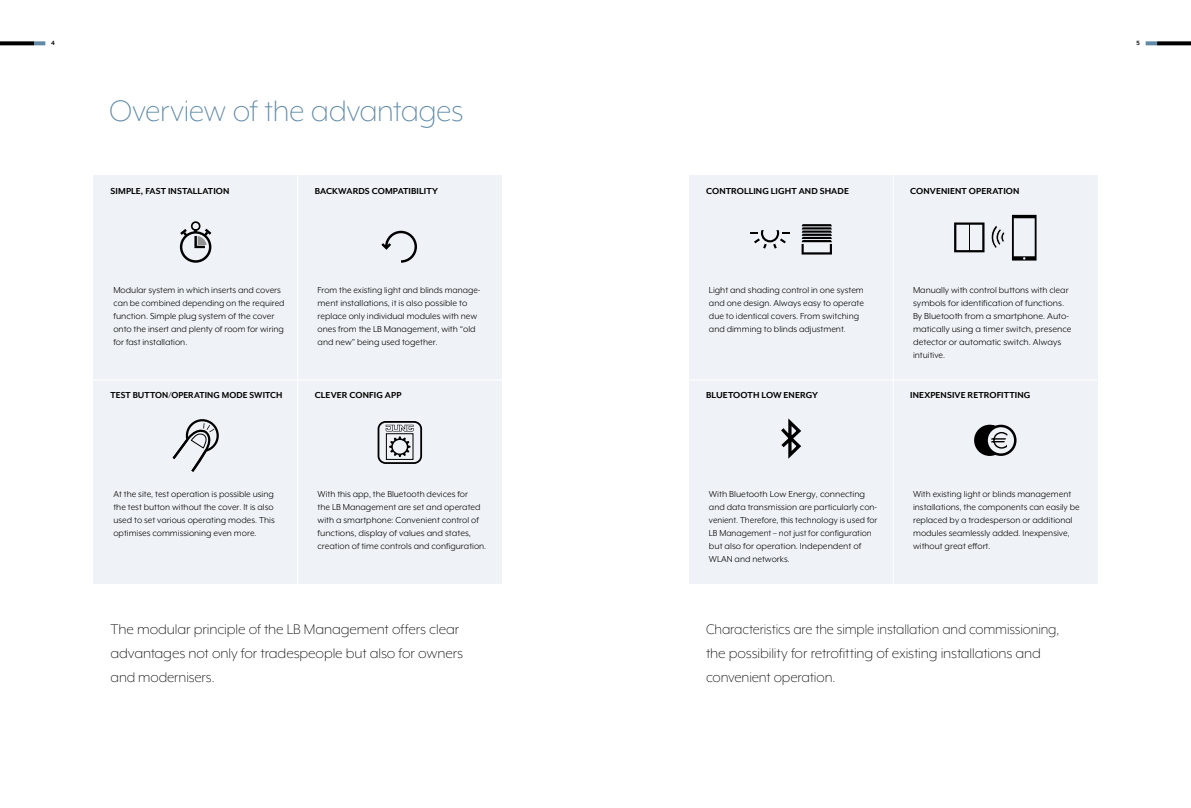
<style>
.page{position:relative;width:1191px;height:808px;background:#fff}
.page>*{position:absolute;margin:0;border:0;box-sizing:border-box;transform-origin:0 0}
.t1{font:300 34px "Mr Eaves XL Mod OT";letter-spacing:-.01em;color:#618aa7}
.t2{font:300 16px/24px "Mr Eaves XL Mod OT";letter-spacing:-.005em;color:#000}
.t3{font:10px/13px "Mr Eaves XL Mod OT";color:#000}
.t4{font:700 10px "Mr Eaves XL Mod OT";letter-spacing:.01em;color:#000}
.t5{font:700 7px "Mr Eaves XL Mod OT";color:#000}
</style>
<div class="page">
<div style="left:689px;top:176px;width:408px;height:408px;background:#eff3f7"></div>
<hr style="left:892px;top:176px;width:1px;height:408px;background:#fff">
<hr style="left:689px;top:379px;width:408px;height:1px;background:#fff">
<div style="left:94px;top:176px;width:408px;height:408px;background:#eff3f7"></div>
<hr style="left:297px;top:176px;width:1px;height:408px;background:#fff">
<hr style="left:94px;top:379px;width:408px;height:1px;background:#fff">
<svg style="left:180px;top:229px;width:31px;height:34px"></svg>
<div style="left:191px;top:221px;width:9px;height:10px;border:2px solid #000;border-radius:50%"></div>
<div style="left:386px;top:433px;width:27px;height:27px;border:1px solid #000"></div>
<svg style="left:386px;top:425px;width:27px;height:32px"></svg>
<div style="left:377px;top:421px;width:45px;height:43px;border:2px solid #000;border-radius:7px"></div>
<svg style="left:750px;top:230px;width:39px;height:19px"></svg>
<svg style="left:801px;top:224px;width:31px;height:31px"></svg>
<svg style="left:954px;top:222px;width:30px;height:30px"></svg>
<svg style="left:991px;top:215px;width:45px;height:46px"></svg>
<svg style="left:781px;top:418px;width:21px;height:41px"></svg>
<svg style="left:974px;top:424px;width:33px;height:32px"></svg>
<div style="left:985px;top:425px;width:31px;height:31px;border:3px solid #000;border-radius:50%"></div>
<svg style="left:381px;top:230px;width:36px;height:33px"></svg>
<svg style="left:172px;top:419px;width:47px;height:53px"></svg>
<svg style="left:1145px;top:41px;width:12px;height:4px"></svg>
<svg style="left:34px;top:41px;width:11px;height:4px"></svg>
<svg style="left:1157px;top:41px;width:34px;height:4px"></svg>
<svg style="left:0;top:41px;width:34px;height:4px"></svg>
<p class="t5" style="left:51px;top:40px;width:5px">4</p>
<p class="t5" style="left:1136px;top:40px;width:5px">5</p>
<h1 class="t1" style="left:109px;top:94px;width:356px">Overview of the advantages</h1>
<p class="t4" style="left:111px;top:186px;width:120px">SIMPLE, FAST INSTALLATION</p>
<p class="t4" style="left:315px;top:186px;width:125px">BACKWARDS COMPATIBILITY</p>
<p class="t3" style="left:113px;top:283px;width:173px">Modular system in which inserts and covers can be combined depending on the required function. Simple plug system of the cover onto the insert and plenty of room for wiring for fast installation.</p>
<p class="t3" style="left:317px;top:283px;width:164px">From the existing light and blinds manage&shy;ment installations, it is also possible to replace only individual modules with new ones from the LB Management, with “old and new” being used together.</p>
<p class="t4" style="left:111px;top:390px;width:173px">TEST BUTTON/OPERATING MODE SWITCH</p>
<p class="t4" style="left:315px;top:390px;width:88px">CLEVER CONFIG APP</p>
<p class="t3" style="left:113px;top:488px;width:163px;text-align:justify">At the site, test operation is possible using the test button without the cover. It is also used to set various operating modes. This optimises commissioning even more.</p>
<p class="t3" style="left:317px;top:488px;width:170px">With this app, the Bluetooth devices for<br>the LB Management are set and operated with a smartphone: Convenient control of functions, display of values and states, creation of time controls and configuration.</p>
<h2 class="t2" style="left:111px;top:617px;width:354px">The modular principle of the LB Management offers clear advantages not only for tradespeople but also for owners and modernisers.</h2>
<p class="t4" style="left:706px;top:186px;width:144px">CONTROLLING LIGHT AND SHADE</p>
<p class="t4" style="left:910px;top:186px;width:111px">CONVENIENT OPERATION</p>
<p class="t3" style="left:709px;top:283px;width:157px">Light and shading control in one system and one design. Always easy to operate due to identical covers. From switching and dimming to blinds adjustment.</p>
<p class="t3" style="left:913px;top:283px;width:160px">Manually with control buttons with clear symbols for identification of functions.<br>By Bluetooth from a smartphone. Auto&shy;matically using a timer switch, presence detector or automatic switch. Always intuitive.</p>
<p class="t4" style="left:706px;top:390px;width:113px">BLUETOOTH LOW ENERGY</p>
<p class="t4" style="left:910px;top:390px;width:122px">INEXPENSIVE RETROFITTING</p>
<p class="t3" style="left:709px;top:488px;width:170px">With Bluetooth Low Energy, connecting and data transmission are particularly con&shy;venient. Therefore, this technology is used for LB Management – not just for configuration but also for operation. Independent of WLAN and networks.</p>
<p class="t3" style="left:913px;top:488px;width:168px">With existing light or blinds management installations, the components can easily be replaced by a tradesperson or additional modules seamlessly added. Inexpensive, without great effort.</p>
<h2 class="t2" style="left:706px;top:617px;width:355px">Characteristics are the simple installation and commissioning, the possibility for retrofitting of existing installations and convenient operation.</h2>
</div>
